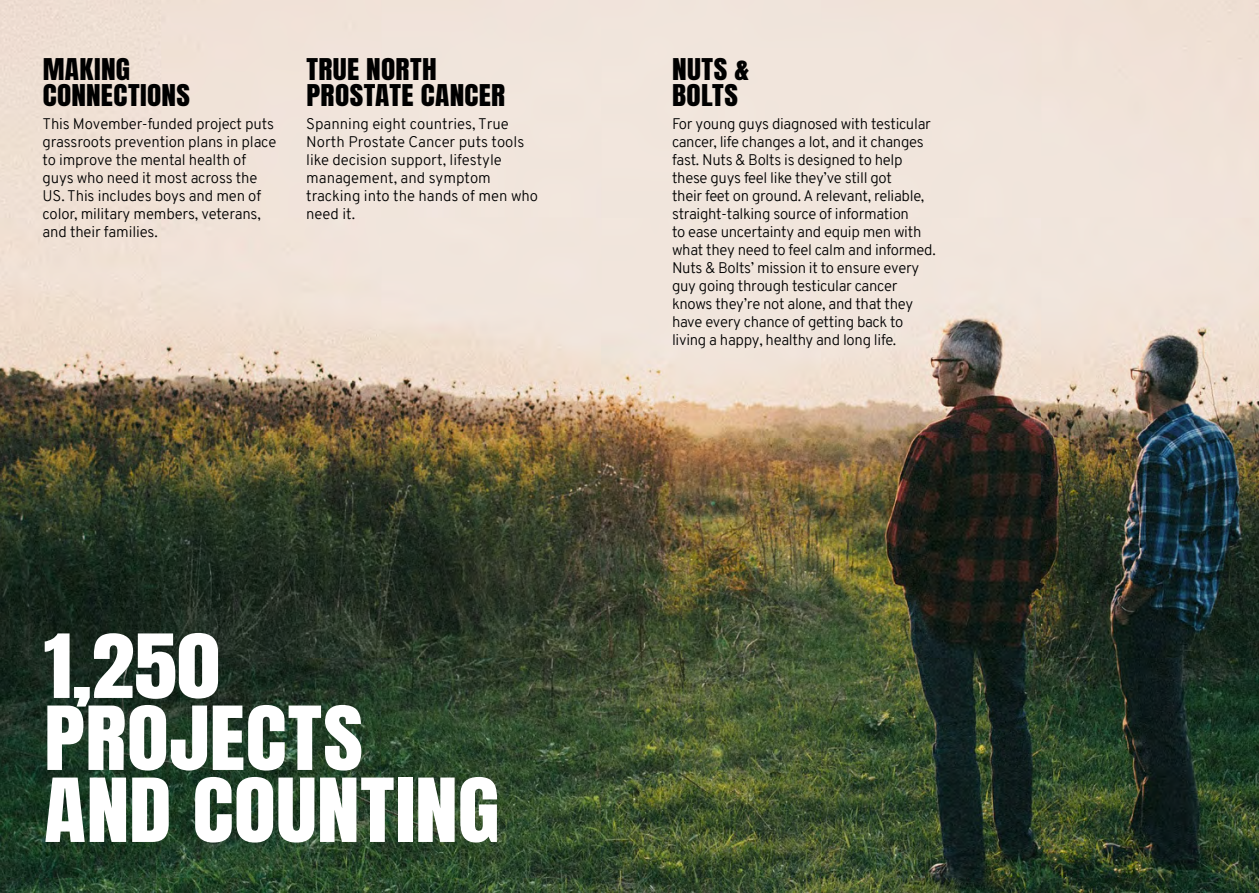
<style>
.page{position:relative;width:1259px;height:893px;background:#fff}
.page>*{position:absolute;margin:0;border:0;box-sizing:border-box;transform-origin:0 0}
.t1{font:75px/72px "Anton";letter-spacing:.005em;color:#fff;scale:1.15 1}
.t2{font:25.5px/26.2px "Anton";letter-spacing:.015em;color:#000;scale:1.15 1}
.t3{font:300 15px/18px "Overpass";letter-spacing:-.02em;color:#000}
.t4{font:300 15px/18px "Overpass";color:#000}
</style>
<div class="page">
<img style="left:0;top:0;width:1259px;height:893px">
<h2 class="t2" style="left:43px;top:58px;width:130px">MAKING<br>CONNECTIONS</h2>
<p class="t3" style="left:43px;top:114px;width:235px">This Movember-funded project puts grassroots prevention plans in place to improve the mental health of guys who need it most across the<br>US. This includes boys and men of color, military members, veterans, and their families.</p>
<h2 class="t2" style="left:306px;top:58px;width:174px">TRUE NORTH<br>PROSTATE CANCER</h2>
<p class="t4" style="left:306px;top:114px;width:233px">Spanning eight countries, True<br>North Prostate Cancer puts tools like decision support, lifestyle management, and symptom tracking into the hands of men who need it.</p>
<h1 class="t1" style="left:44px;top:636px;width:398px">1,250<br>PROJECTS<br>AND COUNTING</h1>
<h2 class="t2" style="left:672px;top:58px;width:68px">NUTS &amp;<br>BOLTS</h2>
<p class="t3" style="left:672px;top:114px;width:265px">For young guys diagnosed with testicular cancer, life changes a lot, and it changes fast. Nuts &amp; Bolts is designed to help these guys feel like they’ve still got<br>their feet on ground. A relevant, reliable, straight-talking source of information<br>to ease uncertainty and equip men with what they need to feel calm and informed.<br>Nuts &amp; Bolts’ mission it to ensure every guy going through testicular cancer knows they’re not alone, and that they have every chance of getting back to living a happy, healthy and long life.</p>
</div>
